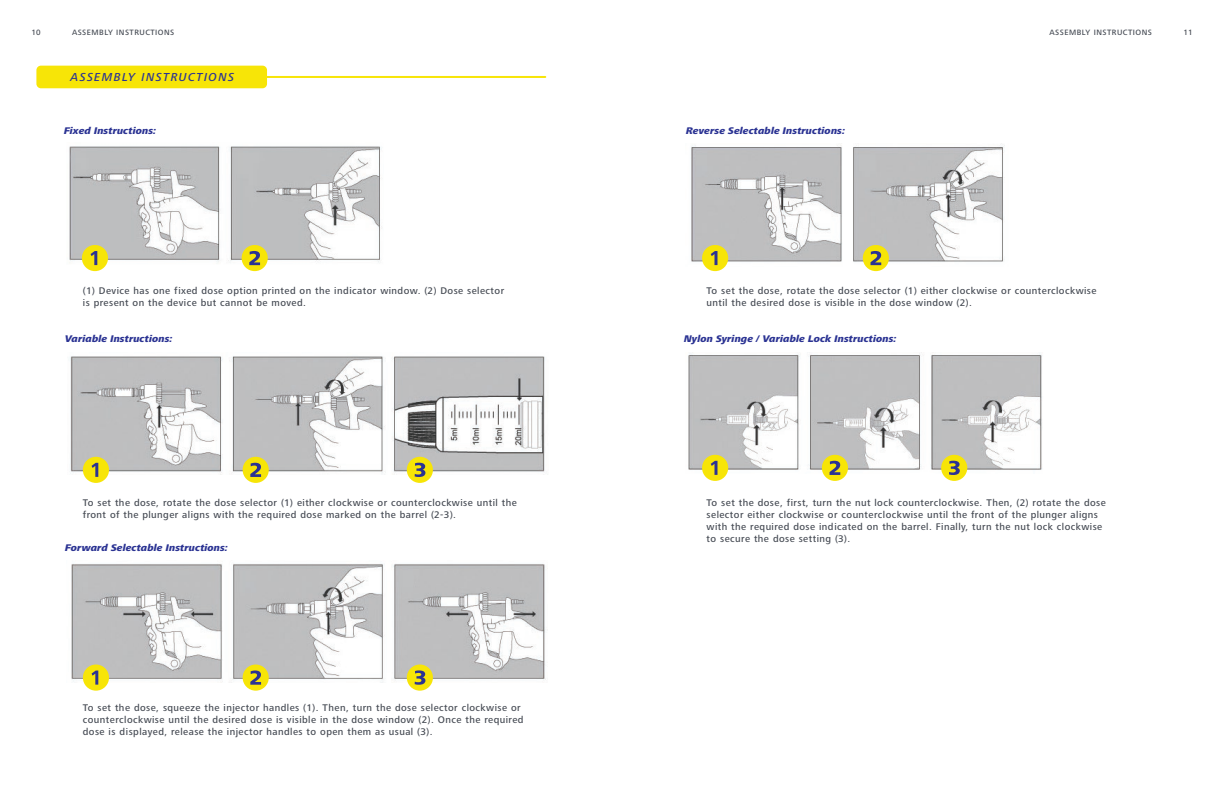
<style>
.page{position:relative;width:1224px;height:792px;background:#fff}
.page>*{position:absolute;margin:0;border:0;box-sizing:border-box;transform-origin:0 0}
.Section_Header_Grey_Text_copy{font:italic 500 12px "Frutiger Next Pro";letter-spacing:.11em;color:#2b3393}
.Body_Bold_copy{font:500 10px/12px "Frutiger Next Pro";letter-spacing:.04em;color:#464b54}
.Section_Divider_Section_Intro{font:italic 800 10px "Frutiger Next Pro";letter-spacing:.01em;color:#2b3393}
.Body_copy{font:500 8px "Frutiger Next Pro";letter-spacing:.06em;color:#464b54}
</style>
<div class="page">
<img style="left:688px;top:352px;width:354px;height:121px">
<img style="left:69px;top:146px;width:313px;height:119px">
<div style="left:242px;top:245px;width:26px;height:26px;background:#f7e507;border-radius:50%"></div>
<svg style="left:249px;top:251px;width:11px;height:14px"></svg>
<div style="left:82px;top:245px;width:26px;height:26px;background:#f7e507;border-radius:50%"></div>
<svg style="left:91px;top:251px;width:6px;height:14px"></svg>
<img style="left:691px;top:145px;width:314px;height:120px">
<div style="left:863px;top:245px;width:26px;height:26px;background:#f7e507;border-radius:50%"></div>
<svg style="left:871px;top:251px;width:10px;height:14px"></svg>
<div style="left:702px;top:245px;width:26px;height:26px;background:#f7e507;border-radius:50%"></div>
<svg style="left:711px;top:251px;width:6px;height:14px"></svg>
<img style="left:70px;top:356px;width:475px;height:117px">
<div style="left:243px;top:457px;width:26px;height:26px;background:#f7e507;border-radius:50%"></div>
<svg style="left:250px;top:463px;width:11px;height:14px"></svg>
<div style="left:83px;top:457px;width:26px;height:26px;background:#f7e507;border-radius:50%"></div>
<svg style="left:92px;top:463px;width:6px;height:14px"></svg>
<div style="left:407px;top:457px;width:26px;height:26px;background:#f7e507;border-radius:50%"></div>
<svg style="left:415px;top:463px;width:10px;height:14px"></svg>
<img style="left:71px;top:563px;width:475px;height:120px">
<div style="left:243px;top:665px;width:26px;height:26px;background:#f7e507;border-radius:50%"></div>
<svg style="left:250px;top:670px;width:11px;height:15px"></svg>
<div style="left:83px;top:665px;width:26px;height:26px;background:#f7e507;border-radius:50%"></div>
<svg style="left:92px;top:671px;width:6px;height:14px"></svg>
<div style="left:407px;top:665px;width:26px;height:26px;background:#f7e507;border-radius:50%"></div>
<svg style="left:415px;top:670px;width:10px;height:15px"></svg>
<div style="left:822px;top:455px;width:26px;height:26px;background:#f7e507;border-radius:50%"></div>
<svg style="left:830px;top:461px;width:10px;height:14px"></svg>
<div style="left:702px;top:455px;width:26px;height:26px;background:#f7e507;border-radius:50%"></div>
<svg style="left:711px;top:461px;width:6px;height:14px"></svg>
<div style="left:941px;top:455px;width:26px;height:26px;background:#f7e507;border-radius:50%"></div>
<svg style="left:949px;top:461px;width:11px;height:14px"></svg>
<hr style="left:248px;top:76px;width:297px;height:2px;background:#f7e507">
<div style="left:36px;top:66px;width:231px;height:22px;background:#f7e507;border-radius:4px"></div>
<p class="Body_copy" style="left:31px;top:28px;width:11px">10</p>
<p class="Body_copy" style="left:1050px;top:28px;width:104px">ASSEMBLY INSTRUCTIONS</p>
<p class="Body_copy" style="left:1183px;top:28px;width:11px">11</p>
<p class="Section_Header_Grey_Text_copy" style="left:71px;top:70px;width:165px">ASSEMBLY INSTRUCTIONS</p>
<p class="Body_copy" style="left:72px;top:28px;width:104px">ASSEMBLY INSTRUCTIONS</p>
<p class="Section_Divider_Section_Intro" style="left:64px;top:125px;width:94px">Fixed Instructions:</p>
<p class="Section_Divider_Section_Intro" style="left:686px;top:125px;width:160px">Reverse Selectable Instructions:</p>
<p class="Body_Bold_copy" style="left:83px;top:285px;width:423px">(1) Device has one fixed dose option printed on the indicator window. (2) Dose selector is present on the device but cannot be moved.</p>
<p class="Body_Bold_copy" style="left:707px;top:285px;width:391px">To set the dose, rotate the dose selector (1) either clockwise or counterclockwise until the desired dose is visible in the dose window (2).</p>
<p class="Section_Divider_Section_Intro" style="left:65px;top:333px;width:109px">Variable Instructions:</p>
<p class="Section_Divider_Section_Intro" style="left:684px;top:333px;width:214px">Nylon Syringe / Variable Lock Instructions:</p>
<p class="Body_Bold_copy" style="left:83px;top:497px;width:435px">To set the dose, rotate the dose selector (1) either clockwise or counterclockwise until the front of the plunger aligns with the required dose marked on the barrel (2-3).</p>
<p class="Body_Bold_copy" style="left:707px;top:497px;width:401px">To set the dose, first, turn the nut lock counterclockwise. Then, (2) rotate the dose selector either clockwise or counterclockwise until the front of the plunger aligns with the required dose indicated on the barrel. Finally, turn the nut lock clockwise to secure the dose setting (3).</p>
<p class="Section_Divider_Section_Intro" style="left:65px;top:542px;width:165px">Forward Selectable Instructions:</p>
<p class="Body_Bold_copy" style="left:83px;top:702px;width:442px">To set the dose, squeeze the injector handles (1). Then, turn the dose selector clockwise or counterclockwise until the desired dose is visible in the dose window (2). Once the required dose is displayed, release the injector handles to open them as usual (3).</p>
</div>
